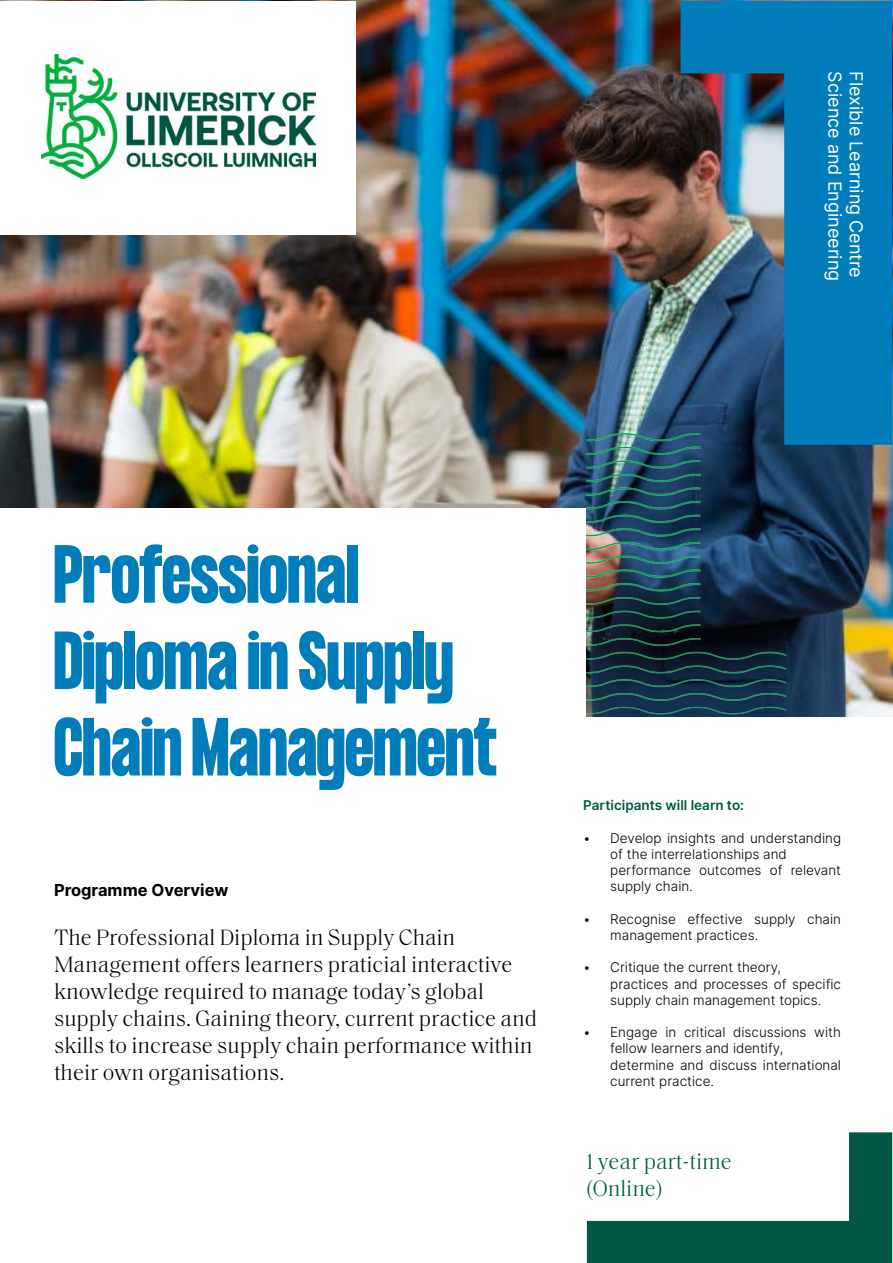
<style>
.page{position:relative;width:893px;height:1263px;background:#fff}
.page>*{position:absolute;margin:0;border:0;box-sizing:border-box;transform-origin:0 0}
.t1{font:700 72px/86.4px "Formula Condensed";color:#007dba}
.t2{font:300 22.5px/27px "Saol Text";color:#000}
.t3{font:300 22.5px/27px "Saol Text";color:#005844}
.t4{font:18px "Inter";color:#fff}
.t5{font:700 16.5px "Inter";color:#000}
.t6{font:13.5px/16.2px "Inter Light BETA";color:#000}
.t7{font:600 13.5px "Inter";color:#005844}
</style>
<div class="page">
<img style="left:0;top:1px;width:892px;height:716px">
<img style="left:680px;top:1px;width:212px;height:444px">
<div style="left:1px;top:508px;width:585px;height:321px;background:#fff"></div>
<svg style="left:587px;top:1132px;width:305px;height:131px"></svg>
<div style="left:1px;top:1px;width:355px;height:233px;background:#fff"></div>
<img style="left:42px;top:54px;width:273px;height:125px">
<img style="left:586px;top:432px;width:200px;height:285px">
<h3 class="t4" style="left:848px;top:71px;width:211px;rotate:90deg">Science and Engineering</h3>
<h3 class="t4" style="left:870px;top:71px;width:208px;rotate:90deg">Flexible Learning Centre</h3>
<h1 class="t1" style="left:54px;top:535px;width:444px">Professional<br>Diploma in Supply<br>Chain Management</h1>
<p class="t5" style="left:54px;top:878px;width:176px">Programme Overview</p>
<p class="t2" style="left:54px;top:922px;width:485px">The Professional Diploma in Supply Chain Management offers learners praticial interactive knowledge required to manage today’s global supply chains. Gaining theory, current practice and skills to increase supply chain performance within their own organisations.</p>
<p class="t7" style="left:583px;top:796px;width:162px">Participants will learn to:</p>
<p class="t6" style="left:610px;top:829px;width:232px;text-indent:-27px">• Develop insights and understanding of the interrelationships and performance outcomes of relevant supply chain.</p>
<p class="t6" style="left:610px;top:910px;width:232px;text-indent:-27px">• Recognise effective supply chain management practices.</p>
<p class="t6" style="left:610px;top:959px;width:232px;text-indent:-27px">• Critique the current theory, practices and processes of specific supply chain management topics.</p>
<p class="t6" style="left:610px;top:1024px;width:232px;text-indent:-27px">• Engage in critical discussions with fellow learners and identify, determine and discuss international current practice.</p>
<h2 class="t3" style="left:586px;top:1146px;width:147px">1 year part-time (Online)</h2>
</div>
